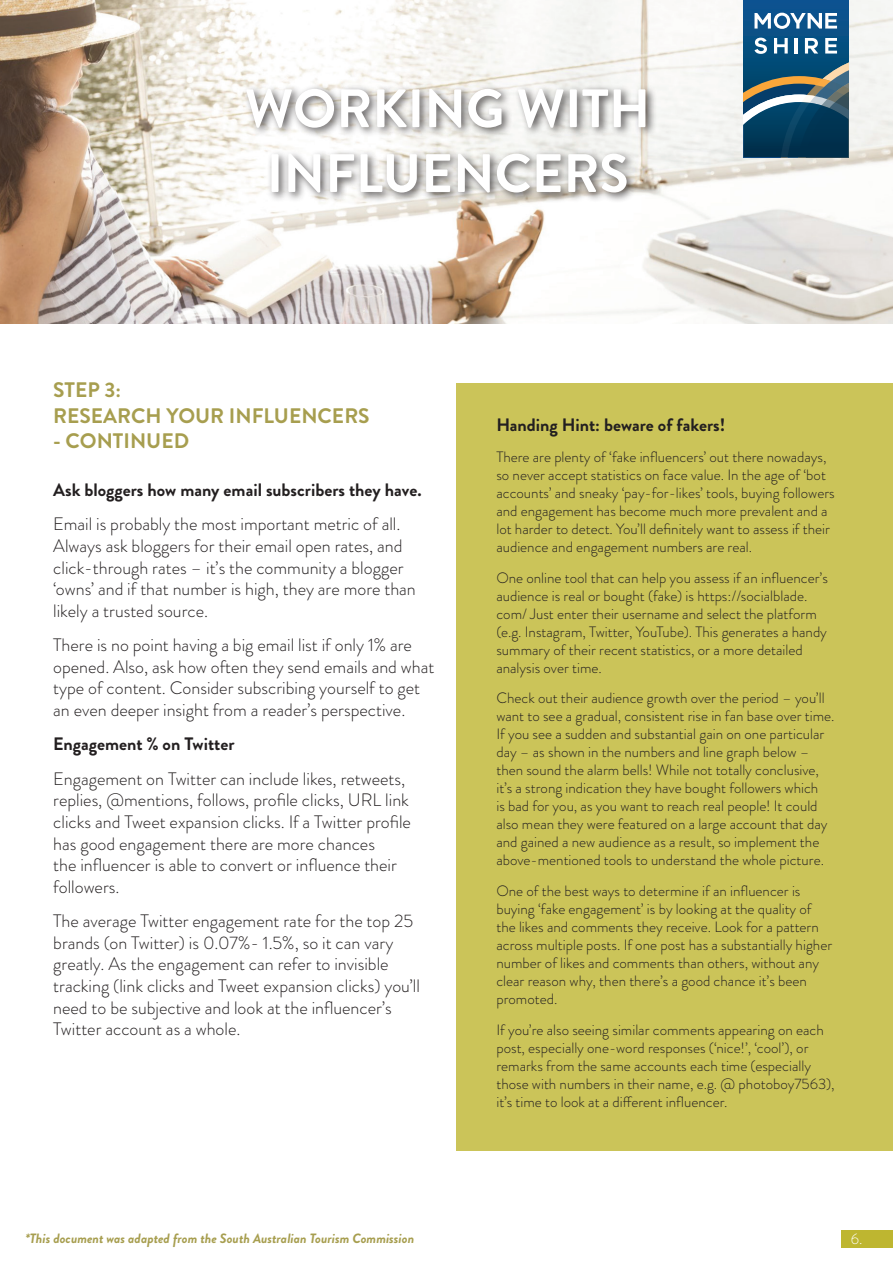
<style>
.page{position:relative;width:893px;height:1263px;background:#fff}
.page>*{position:absolute;margin:0;border:0;box-sizing:border-box;transform-origin:0 0}
.t1{font:700 54px/64.8px "Brandon Grotesque";color:#fff;text-align:center}
.t2{font:700 21px/25.2px "Brandon Grotesque";color:#a79e4f}
.t3{font:300 18px/21.6px "Brandon Grotesque";color:#231f20}
.t4{font:700 18px "Brandon Grotesque";color:#231f20}
.t5{font:300 15px/18px "Brandon Grotesque";color:#231f20}
.t6{font:300 15px "Brandon Grotesque";color:#fff}
.t7{font:italic 700 13.5px "Brandon Grotesque";color:#a79e4f}
</style>
<div class="page">
<div style="left:841px;top:1230px;width:52px;height:18px;background:#beb630"></div>
<div style="left:456px;top:383px;width:437px;height:767px;background:#cbc459"></div>
<img style="left:0;top:0;width:893px;height:323px">
<div style="left:242px;top:84px;width:415px;height:120px;background:#231f20;opacity:.75"></div>
<div style="left:743px;top:0;width:105px;height:157px;background:#0c528e"></div>
<svg style="left:754px;top:13px;width:83px;height:16px"></svg>
<svg style="left:743px;top:38px;width:105px;height:119px;background:#305d74"></svg>
<h1 class="t1" style="left:245px;top:77px;width:407px">WORKING WITH<br>INFLUENCERS</h1>
<h2 class="t2" style="left:53px;top:378px;width:318px">STEP 3:<br>RESEARCH YOUR INFLUENCERS</h2>
<h2 class="t2" style="left:53px;top:428px;width:137px">- CONTINUED</h2>
<p class="t4" style="left:53px;top:477px;width:370px">Ask bloggers how many email subscribers they have.</p>
<p class="t3" style="left:53px;top:513px;width:364px">Email is probably the most important metric of all.<br>Always ask bloggers for their email open rates, and click-through rates – it’s the community a blogger ‘owns’ and if that number is high, they are more than likely a trusted source.</p>
<p class="t3" style="left:53px;top:634px;width:383px">There is no point having a big email list if only 1% are opened. Also, ask how often they send emails and what type of content. Consider subscribing yourself to get an even deeper insight from a reader’s perspective.</p>
<p class="t4" style="left:53px;top:732px;width:183px">Engagement % on Twitter</p>
<p class="t3" style="left:53px;top:768px;width:359px">Engagement on Twitter can include likes, retweets, replies, @mentions, follows, profile clicks, URL link clicks and Tweet expansion clicks. If a Twitter profile has good engagement there are more chances<br>the influencer is able to convert or influence their followers.</p>
<p class="t3" style="left:53px;top:910px;width:368px">The average Twitter engagement rate for the top 25 brands (on Twitter) is 0.07%- 1.5%, so it can vary greatly. As the engagement can refer to invisible tracking (link clicks and Tweet expansion clicks) you’ll need to be subjective and look at the influencer’s Twitter account as a whole.</p>
<p class="t4" style="left:496px;top:412px;width:230px">Handing Hint: beware of fakers!</p>
<p class="t5" style="left:496px;top:448px;width:340px">There are plenty of ‘fake influencers’ out there nowadays, so never accept statistics on face value. In the age of ‘bot accounts’ and sneaky ‘pay-for-likes’ tools, buying followers and engagement has become much more prevalent and a lot harder to detect. You’ll definitely want to assess if their audience and engagement numbers are real.</p>
<p class="t5" style="left:496px;top:568px;width:333px">One online tool that can help you assess if an influencer’s audience is real or bought (fake) is https://socialblade. com/ Just enter their username and select the platform (e.g. Instagram, Twitter, YouTube). This generates a handy summary of their recent statistics, or a more detailed analysis over time.</p>
<p class="t5" style="left:496px;top:689px;width:340px">Check out their audience growth over the period – you’ll want to see a gradual, consistent rise in fan base over time.<br>If you see a sudden and substantial gain on one particular day – as shown in the numbers and line graph below – then sound the alarm bells! While not totally conclusive, it’s a strong indication they have bought followers which<br>is bad for you, as you want to reach real people! It could also mean they were featured on a large account that day and gained a new audience as a result, so implement the above-mentioned tools to understand the whole picture.</p>
<p class="t5" style="left:496px;top:882px;width:337px">One of the best ways to determine if an influencer is buying ‘fake engagement’ is by looking at the quality of the likes and comments they receive. Look for a pattern across multiple posts. If one post has a substantially higher number of likes and comments than others, without any clear reason why, then there’s a good chance it’s been promoted.</p>
<p class="t5" style="left:496px;top:1021px;width:340px">If you’re also seeing similar comments appearing on each post, especially one-word responses (‘nice!’, ‘cool’), or remarks from the same accounts each time (especially those with numbers in their name, e.g. @ photoboy7563), it’s time to look at a different influencer.</p>
<p class="t7" style="left:25px;top:1229px;width:390px">*This document was adapted from the South Australian Tourism Commission</p>
<p class="t6" style="left:851px;top:1228px;width:13px">6.</p>
</div>
